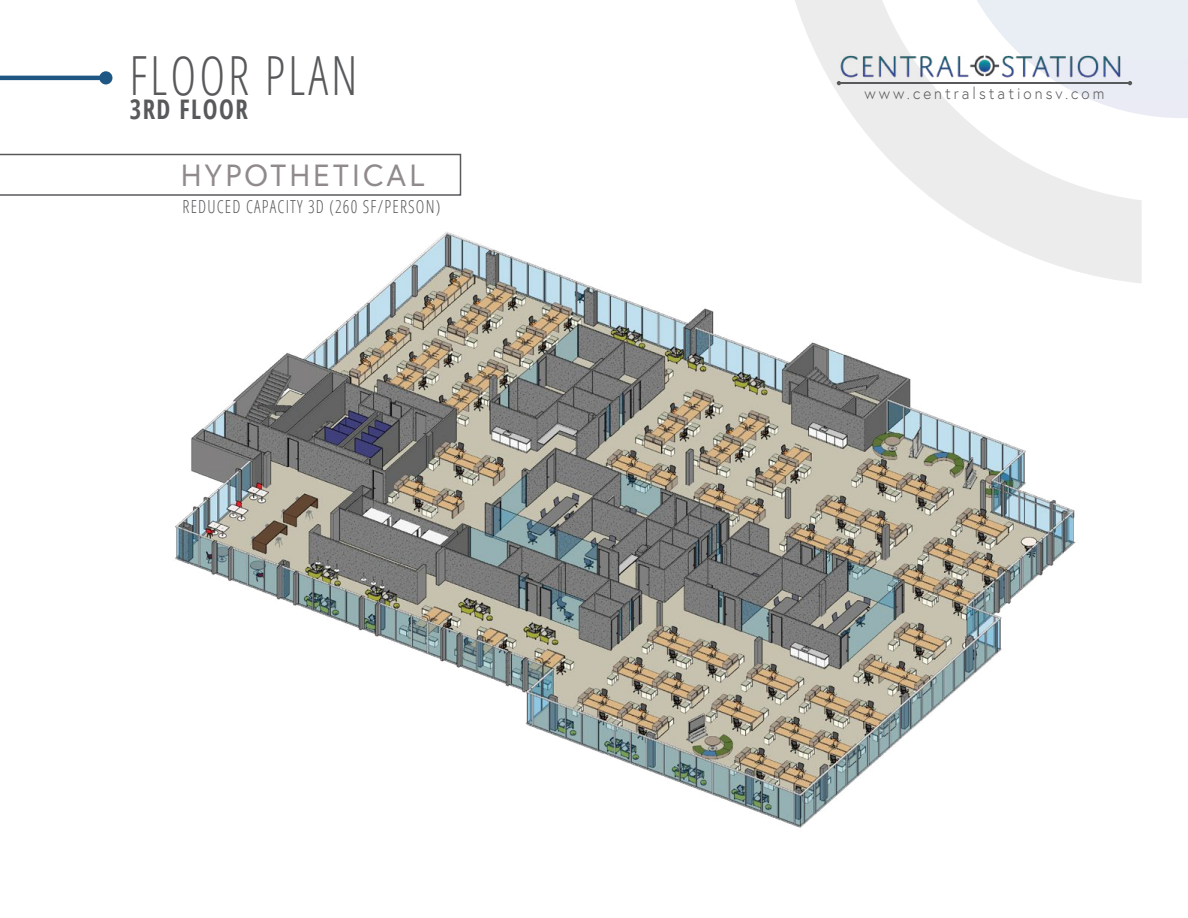
<style>
.page{position:relative;width:1188px;height:918px;background:#fff}
.page>*{position:absolute;margin:0;border:0;box-sizing:border-box;transform-origin:0 0}
.t1{font:300 54px "Open Sans Condensed";letter-spacing:.06em;color:#58595b;scale:.92 1}
.t2{font:30.6px "Europa";letter-spacing:.1em;color:#908a8c}
.t3{font:700 27px "Open Sans Condensed";letter-spacing:.06em;color:#58595b;scale:.92 1}
.t4{font:300 18px "Open Sans Condensed";letter-spacing:.07em;color:#58595b;scale:.92 1}
.t5{font:300 16.5px "Europa";letter-spacing:.2em;color:#58595b;scale:.92 1}
</style>
<div class="page">
<svg style="left:795px;top:0;width:347px;height:283px;fill:#ececec"></svg>
<img style="left:835px;top:46px;width:109px;height:39px">
<svg style="left:837px;top:81px;width:4px;height:4px"></svg>
<svg style="left:944px;top:0;width:244px;height:118px"></svg>
<hr style="left:840px;top:83px;width:288px;height:1px;background:#58595b">
<hr style="left:0;top:76px;width:106px;height:4px;background:#1f5784">
<div style="left:99px;top:71px;width:13px;height:13px;background:#1f5784;border-radius:50%"></div>
<svg style="left:0;top:154px;width:461px;height:42px"></svg>
<img style="left:175px;top:221px;width:905px;height:607px">
<h1 class="t1" style="left:130px;top:39px;width:249px">FLOOR PLAN</h1>
<h3 class="t3" style="left:130px;top:91px;width:130px">3RD FLOOR</h3>
<h2 class="t2" style="left:181px;top:156px;width:245px">HYPOTHETICAL</h2>
<p class="t4" style="left:183px;top:194px;width:282px">REDUCED CAPACITY 3D (260 SF/PERSON)</p>
<p class="t5" style="left:864px;top:83px;width:262px">www.centralstationsv.com</p>
</div>
